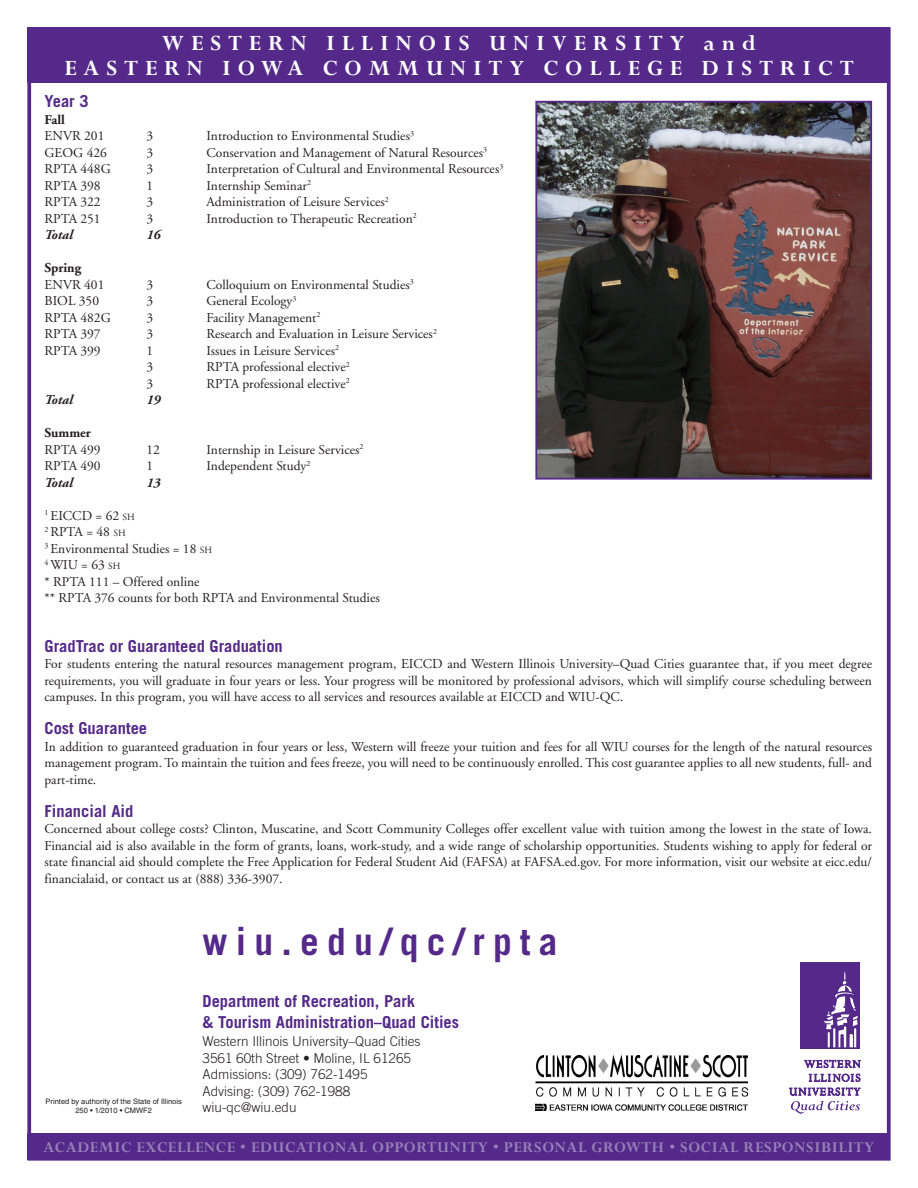
<style>
.page{position:relative;width:918px;height:1188px;background:#fff}
.page>*{position:absolute;margin:0;border:0;box-sizing:border-box;transform-origin:0 0}
.heading_sub_c__web{font:700 37.5px "Trade Gothic";letter-spacing:.22em;color:#542989}
.t1{font:700 24px/25.5px "Perpetua";letter-spacing:.29em;color:#fff;text-align:center}
.t2{font:700 16.5px "Perpetua";letter-spacing:.04em;color:#9780b8}
.heading_sub_b{font:700 16.5px "Trade Gothic";color:#542989}
.heading_sub_d___BA{font:700 16.5px/21px "Trade Gothic";color:#542989}
.unindented_0___A{font:13.5px/16.5px "Adobe Garamond";color:#231f20;text-align:justify}
.unindented_0{font:13.5px "Adobe Garamond";color:#231f20}
.unindented_1__addr{font:300 13.5px "Trade Gothic";color:#231f20}
.unindented_0-2{font:italic 700 13.5px "Adobe Garamond";color:#231f20}
.unordered_0{font:700 13.5px "Adobe Garamond";color:#231f20}
.unindented_2__Quan{font:7.5px "Helvetica";color:#231f20}
.s1{font-size:9.45px}
</style>
<div class="page">
<div style="left:28px;top:1133px;width:862px;height:27px;background:#542989"></div>
<img style="left:538px;top:104px;width:331px;height:373px">
<div style="left:535px;top:101px;width:337px;height:379px;border:2px solid #542989"></div>
<div style="left:801px;top:963px;width:59px;height:86px;background:#542989"></div>
<svg style="left:824px;top:971px;width:34px;height:76px"></svg>
<svg style="left:804px;top:1060px;width:57px;height:8px"></svg>
<svg style="left:789px;top:1074px;width:72px;height:40px"></svg>
<img style="left:536px;top:1056px;width:212px;height:55px">
<div style="left:28px;top:28px;width:862px;height:55px;background:#542989"></div>
<p class="t1" style="left:64px;top:31px;width:791px">WESTERN ILLINOIS UNIVERSITY AND<br>EASTERN IOWA COMMUNITY COLLEGE DISTRICT</p>
<p class="heading_sub_b" style="left:45px;top:91px;width:46px">Year 3</p>
<p class="unordered_0" style="left:45px;top:112px;width:22px">Fall</p>
<p class="unindented_0" style="left:45px;top:129px;width:61px">ENVR 201</p>
<p class="unindented_0" style="left:147px;top:129px;width:8px">3</p>
<p class="unindented_0" style="left:207px;top:129px;width:209px">Introduction to Environmental Studies<sup>3</sup></p>
<p class="unindented_0" style="left:45px;top:145px;width:64px">GEOG 426</p>
<p class="unindented_0" style="left:147px;top:145px;width:8px">3</p>
<p class="unindented_0" style="left:207px;top:145px;width:282px">Conservation and Management of Natural Resources<sup>3</sup></p>
<p class="unindented_0" style="left:45px;top:162px;width:68px">RPTA 448G</p>
<p class="unindented_0" style="left:147px;top:162px;width:8px">3</p>
<p class="unindented_0" style="left:207px;top:162px;width:298px">Interpretation of Cultural and Environmental Resources<sup>3</sup></p>
<p class="unindented_0" style="left:45px;top:178px;width:58px">RPTA 398</p>
<p class="unindented_0" style="left:147px;top:178px;width:8px">1</p>
<p class="unindented_0" style="left:207px;top:178px;width:106px">Internship Seminar<sup>2</sup></p>
<p class="unindented_0" style="left:45px;top:195px;width:58px">RPTA 322</p>
<p class="unindented_0" style="left:147px;top:195px;width:8px">3</p>
<p class="unindented_0" style="left:207px;top:195px;width:184px">Administration of Leisure Services<sup>2</sup></p>
<p class="unindented_0" style="left:45px;top:211px;width:58px">RPTA 251</p>
<p class="unindented_0" style="left:147px;top:211px;width:8px">3</p>
<p class="unindented_0" style="left:207px;top:211px;width:212px">Introduction to Therapeutic Recreation<sup>2</sup></p>
<p class="unindented_0-2" style="left:45px;top:228px;width:30px">Total</p>
<p class="unindented_0-2" style="left:147px;top:228px;width:16px">16</p>
<p class="unordered_0" style="left:45px;top:261px;width:38px">Spring</p>
<p class="unindented_0" style="left:45px;top:277px;width:61px">ENVR 401</p>
<p class="unindented_0" style="left:147px;top:277px;width:8px">3</p>
<p class="unindented_0" style="left:207px;top:277px;width:209px">Colloquium on Environmental Studies<sup>3</sup></p>
<p class="unindented_0" style="left:45px;top:294px;width:56px">BIOL 350</p>
<p class="unindented_0" style="left:147px;top:294px;width:8px">3</p>
<p class="unindented_0" style="left:207px;top:294px;width:91px">General Ecology<sup>3</sup></p>
<p class="unindented_0" style="left:45px;top:310px;width:68px">RPTA 482G</p>
<p class="unindented_0" style="left:147px;top:310px;width:8px">3</p>
<p class="unindented_0" style="left:207px;top:310px;width:115px">Facility Management<sup>2</sup></p>
<p class="unindented_0" style="left:45px;top:327px;width:58px">RPTA 397</p>
<p class="unindented_0" style="left:147px;top:327px;width:8px">3</p>
<p class="unindented_0" style="left:207px;top:327px;width:232px">Research and Evaluation in Leisure Services<sup>2</sup></p>
<p class="unindented_0" style="left:45px;top:343px;width:58px">RPTA 399</p>
<p class="unindented_0" style="left:147px;top:343px;width:8px">1</p>
<p class="unindented_0" style="left:207px;top:343px;width:134px">Issues in Leisure Services<sup>2</sup></p>
<p class="unindented_0" style="left:147px;top:360px;width:8px">3</p>
<p class="unindented_0" style="left:207px;top:360px;width:145px">RPTA professional elective<sup>2</sup></p>
<p class="unindented_0" style="left:147px;top:376px;width:8px">3</p>
<p class="unindented_0" style="left:207px;top:376px;width:145px">RPTA professional elective<sup>2</sup></p>
<p class="unindented_0-2" style="left:45px;top:393px;width:30px">Total</p>
<p class="unindented_0-2" style="left:147px;top:393px;width:16px">19</p>
<p class="unordered_0" style="left:45px;top:426px;width:48px">Summer</p>
<p class="unindented_0" style="left:45px;top:442px;width:58px">RPTA 499</p>
<p class="unindented_0" style="left:147px;top:442px;width:15px">12</p>
<p class="unindented_0" style="left:207px;top:442px;width:158px">Internship in Leisure Services<sup>2</sup></p>
<p class="unindented_0" style="left:45px;top:459px;width:58px">RPTA 490</p>
<p class="unindented_0" style="left:147px;top:459px;width:8px">1</p>
<p class="unindented_0" style="left:207px;top:459px;width:105px">Independent Study<sup>2</sup></p>
<p class="unindented_0-2" style="left:45px;top:475px;width:30px">Total</p>
<p class="unindented_0-2" style="left:147px;top:475px;width:16px">13</p>
<p class="unindented_0" style="left:45px;top:508px;width:92px"><sup>1</sup> EICCD = 62 <span class="s1">SH</span></p>
<p class="unindented_0" style="left:45px;top:525px;width:83px"><sup>2</sup> RPTA = 48 <span class="s1">SH</span></p>
<p class="unindented_0" style="left:45px;top:541px;width:169px"><sup>3</sup> Environmental Studies = 18 <span class="s1">SH</span></p>
<p class="unindented_0" style="left:45px;top:558px;width:77px"><sup>4</sup> WIU = 63 <span class="s1">SH</span></p>
<p class="unindented_0" style="left:45px;top:574px;width:157px">* RPTA 111 – Offered online</p>
<p class="unindented_0" style="left:45px;top:591px;width:337px">** RPTA 376 counts for both RPTA and Environmental Studies</p>
<p class="heading_sub_b" style="left:45px;top:636px;width:240px">GradTrac or Guaranteed Graduation</p>
<p class="unindented_0___A" style="left:45px;top:656px;width:829px">For students entering the natural resources management program, EICCD and Western Illinois University–Quad Cities guarantee that, if you meet degree requirements, you will graduate in four years or less. Your progress will be monitored by professional advisors, which will simplify course scheduling between campuses. In this program, you will have access to all services and resources available at EICCD and WIU-QC.</p>
<p class="heading_sub_b" style="left:45px;top:718px;width:104px">Cost Guarantee</p>
<p class="unindented_0___A" style="left:45px;top:739px;width:829px">In addition to guaranteed graduation in four years or less, Western will freeze your tuition and fees for all WIU courses for the length of the natural resources management program. To maintain the tuition and fees freeze, you will need to be continuously enrolled. This cost guarantee applies to all new students, full- and part-time.</p>
<p class="heading_sub_b" style="left:45px;top:801px;width:90px">Financial Aid</p>
<p class="unindented_0___A" style="left:45px;top:821px;width:829px">Concerned about college costs? Clinton, Muscatine, and Scott Community Colleges offer excellent value with tuition among the lowest in the state of Iowa.<br>Financial aid is also available in the form of grants, loans, work-study, and a wide range of scholarship opportunities. Students wishing to apply for federal or state financial aid should complete the Free Application for Federal Student Aid (FAFSA) at FAFSA.ed.gov. For more information, visit our website at eicc.edu/ financialaid, or contact us at (888) 336-3907.</p>
<p class="unindented_2__Quan" style="left:45px;top:1097px;width:138px">Printed by authority of the State of Illinois</p>
<p class="unindented_2__Quan" style="left:75px;top:1106px;width:78px">250 • 1/2010 • CMWF2</p>
<p class="heading_sub_c__web" style="left:202px;top:918px;width:357px">wiu.edu/qc/rpta</p>
<p class="heading_sub_d___BA" style="left:202px;top:991px;width:258px">Department of Recreation, Park<br>&amp; Tourism Administration–Quad Cities</p>
<p class="unindented_1__addr" style="left:202px;top:1033px;width:219px">Western Illinois University–Quad Cities</p>
<p class="unindented_1__addr" style="left:202px;top:1050px;width:210px">3561 60th Street • Moline, IL 61265</p>
<p class="unindented_1__addr" style="left:202px;top:1066px;width:167px">Admissions: (309) 762-1495</p>
<p class="unindented_1__addr" style="left:202px;top:1083px;width:149px">Advising: (309) 762-1988</p>
<p class="unindented_1__addr" style="left:202px;top:1099px;width:96px">wiu-qc@wiu.edu</p>
<p class="t2" style="left:44px;top:1138px;width:832px">ACADEMIC EXCELLENCE • EDUCATIONAL OPPORTUNITY • PERSONAL GROWTH • SOCIAL RESPONSIBILITY</p>
</div>
